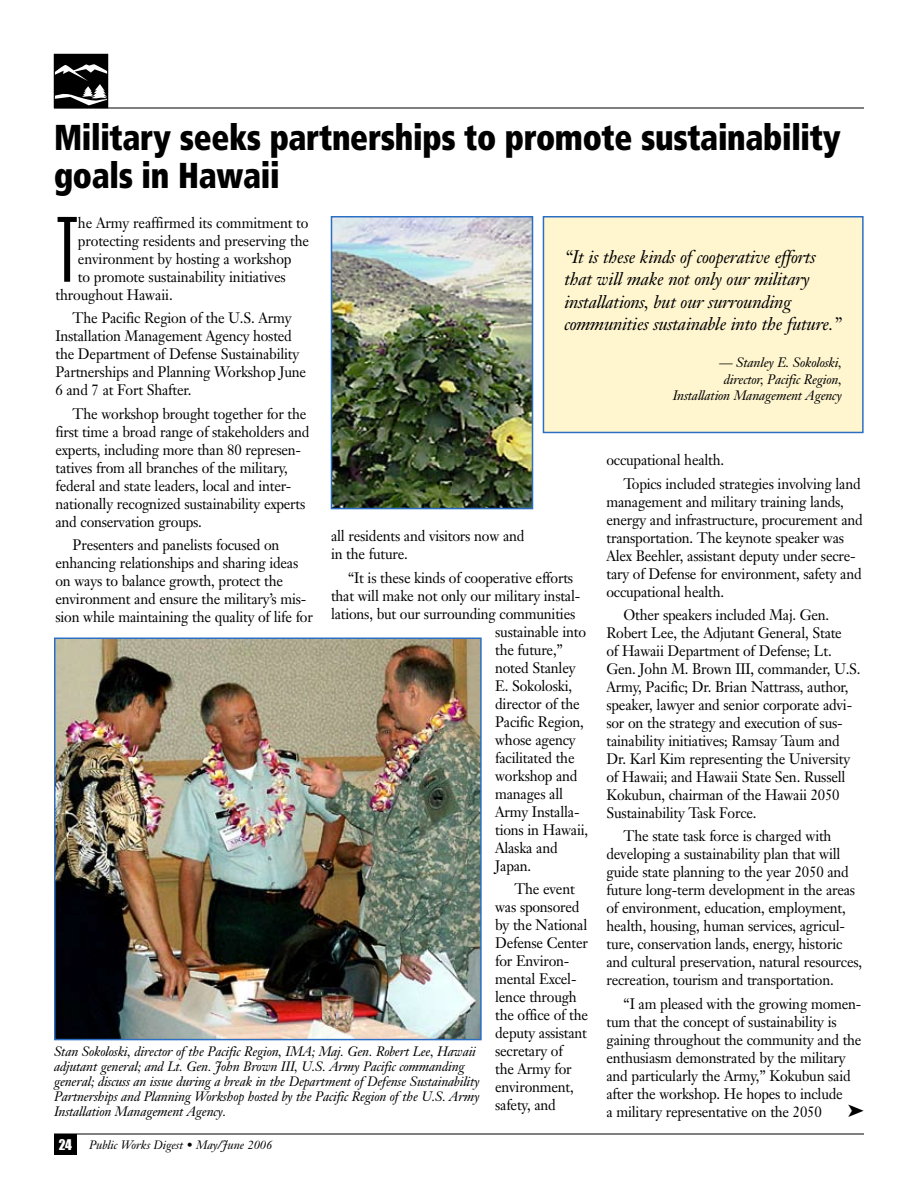
<style>
.page{position:relative;width:918px;height:1188px;background:#fff}
.page>*{position:absolute;margin:0;border:0;box-sizing:border-box;transform-origin:0 0}
.t1{font:300 ultra-condensed 89.85px "Univers";color:#000}
.t2{font:900 condensed 36px/37.5px "Frutiger";letter-spacing:-.01em;color:#000;scale:.9 1}
.t3{font:italic 18px/22.5px "Janson Text";letter-spacing:-.015em;color:#000}
.t4{font:15px/18px "Janson Text";letter-spacing:-.015em;color:#000;scale:.95 1}
.t5{font:italic 13.5px/15px "Janson Text";letter-spacing:-.015em;color:#000;text-align:right}
.t6{font:13.5px "Impact";color:#fff}
.t7{font:italic 12px "Janson Text";letter-spacing:-.005em;color:#000}
</style>
<div class="page">
<hr style="left:54px;top:108px;width:810px;height:1px;background:#000">
<hr style="left:54px;top:1134px;width:810px;height:1px;background:#000">
<div style="left:54px;top:1134px;width:22px;height:20px;background:#000"></div>
<div style="left:54px;top:54px;width:54px;height:54px;background:#000"></div>
<svg style="left:56px;top:64px;width:50px;height:41px"></svg>
<div style="left:543px;top:217px;width:320px;height:215px;background:#fff6cf"></div>
<div style="left:543px;top:216px;width:321px;height:217px;border:2px solid #2b6fc4"></div>
<img style="left:334px;top:219px;width:196px;height:287px">
<div style="left:331px;top:216px;width:202px;height:293px;border:2px solid #2b6fc4"></div>
<img style="left:57px;top:641px;width:422px;height:396px">
<div style="left:54px;top:638px;width:428px;height:402px;border:2px solid #2b6fc4"></div>
<h2 class="t2" style="left:54px;top:119px;width:876px">Military seeks partnerships to promote sustainability goals in Hawaii</h2>
<h1 class="t1" style="left:56px;top:203px;width:25px">T</h1>
<p class="t4" style="left:78px;top:213px;width:244px">he Army reaffirmed its commitment to</p>
<p class="t4" style="left:78px;top:231px;width:245px">protecting residents and preserving the</p>
<p class="t4" style="left:78px;top:249px;width:226px">environment by hosting a workshop</p>
<p class="t4" style="left:78px;top:267px;width:220px">to promote sustainability initiatives</p>
<p class="t4" style="left:56px;top:285px;width:125px">throughout Hawaii.</p>
<p class="t4" style="left:56px;top:309px;width:265px;text-indent:17px">The Pacific Region of the U.S. Army Installation Management Agency hosted the Department of Defense Sustainability Partnerships and Planning Workshop June 6 and 7 at Fort Shafter.</p>
<p class="t4" style="left:56px;top:404px;width:269px;text-indent:17px">The workshop brought together for the first time a broad range of stakeholders and experts, including more than 80 represen&shy;tatives from all branches of the military, federal and state leaders, local and inter&shy;nationally recognized sustainability experts and conservation groups.</p>
<p class="t4" style="left:56px;top:536px;width:273px;text-indent:17px">Presenters and panelists focused on enhancing relationships and sharing ideas on ways to balance growth, protect the environment and ensure the military’s mis&shy;sion while maintaining the quality of life for</p>
<p class="t4" style="left:331px;top:527px;width:205px">all residents and visitors now and in the future.</p>
<p class="t3" style="left:564px;top:246px;width:278px">“It is these kinds of cooperative efforts that will make not only our military installations, but our surrounding communities sustainable into the future.”</p>
<p class="t5" style="left:673px;top:354px;width:171px;line-height:16.5px">— Stanley E. Sokoloski,<br>director, Pacific Region,<br>Installation Management Agency</p>
<p class="t4" style="left:624px;top:448px;width:251px;line-height:23.4px;text-indent:-17px">occupational health.<br>Topics included strategies involving land</p>
<p class="t4" style="left:606px;top:492px;width:271px">management and military training lands, energy and infrastructure, procurement and transportation. The keynote speaker was Alex Beehler, assistant deputy under secre&shy;tary of Defense for environment, safety and occupational health.</p>
<p class="t4" style="left:606px;top:606px;width:269px;text-indent:17px">Other speakers included Maj. Gen.<br>Robert Lee, the Adjutant General, State<br>of Hawaii Department of Defense; Lt.<br>Gen. John M. Brown III, commander, U.S.<br>Army, Pacific; Dr. Brian Nattrass, author, speaker, lawyer and senior corporate advi&shy;sor on the strategy and execution of sus&shy;tainability initiatives; Ramsay Taum and Dr. Karl Kim representing the University of Hawaii; and Hawaii State Sen. Russell Kokubun, chairman of the Hawaii 2050<br>Sustainability Task Force.</p>
<p class="t4" style="left:606px;top:827px;width:271px;text-indent:17px">The state task force is charged with developing a sustainability plan that will guide state planning to the year 2050 and future long-term development in the areas of environment, education, employment, health, housing, human services, agricul&shy;ture, conservation lands, energy, historic and cultural preservation, natural resources, recreation, tourism and transportation.</p>
<p class="t4" style="left:606px;top:995px;width:270px;text-indent:17px">“I am pleased with the growing momen&shy;tum that the concept of sustainability is gaining throughout the community and the enthusiasm demonstrated by the military and particularly the Army,” Kokubun said after the workshop. He hopes to include<br>a military representative on the 2050</p>
<p class="t4" style="left:348px;top:568px;width:238px">“It is these kinds of cooperative efforts</p>
<p class="t4" style="left:331px;top:586px;width:264px">that will make not only our military instal-</p>
<p class="t4" style="left:331px;top:604px;width:259px">lations, but our surrounding communities</p>
<p class="t4" style="left:495px;top:622px;width:97px">sustainable into</p>
<p class="t4" style="left:495px;top:640px;width:73px">the future,”</p>
<p class="t4" style="left:495px;top:658px;width:86px">noted Stanley</p>
<p class="t4" style="left:495px;top:676px;width:83px">E. Sokoloski,</p>
<p class="t4" style="left:495px;top:694px;width:91px">director of the</p>
<p class="t4" style="left:495px;top:712px;width:95px">Pacific Region,</p>
<p class="t4" style="left:495px;top:730px;width:86px">whose agency</p>
<p class="t4" style="left:495px;top:748px;width:85px">facilitated the</p>
<p class="t4" style="left:495px;top:766px;width:88px">workshop and</p>
<p class="t4" style="left:495px;top:784px;width:73px">manages all</p>
<p class="t4" style="left:495px;top:802px;width:90px">Army Installa-</p>
<p class="t4" style="left:495px;top:820px;width:99px">tions in Hawaii,</p>
<p class="t4" style="left:495px;top:838px;width:67px">Alaska and</p>
<p class="t4" style="left:495px;top:856px;width:40px">Japan.</p>
<p class="t4" style="left:495px;top:880px;width:99px;text-indent:19px">The event was sponsored by the National<br>Defense Center for Environ&shy;mental Excel&shy;lence through the office of the deputy assistant secretary of<br>the Army for environment, safety, and</p>
<p class="t5" style="left:54px;top:1044px;width:427px;text-align:left">Stan Sokoloski, director of the Pacific Region, IMA; Maj. Gen. Robert Lee, Hawaii adjutant general; and Lt. Gen. John Brown III, U.S. Army Pacific commanding general; discuss an issue during a break in the Department of Defense Sustainability Partnerships and Planning Workshop hosted by the Pacific Region of the U.S. Army Installation Management Agency.</p>
<p class="t6" style="left:59px;top:1136px;width:8px">24</p>
<p class="t7" style="left:89px;top:1137px;width:185px">Public Works Digest • May/June 2006</p>
</div>
